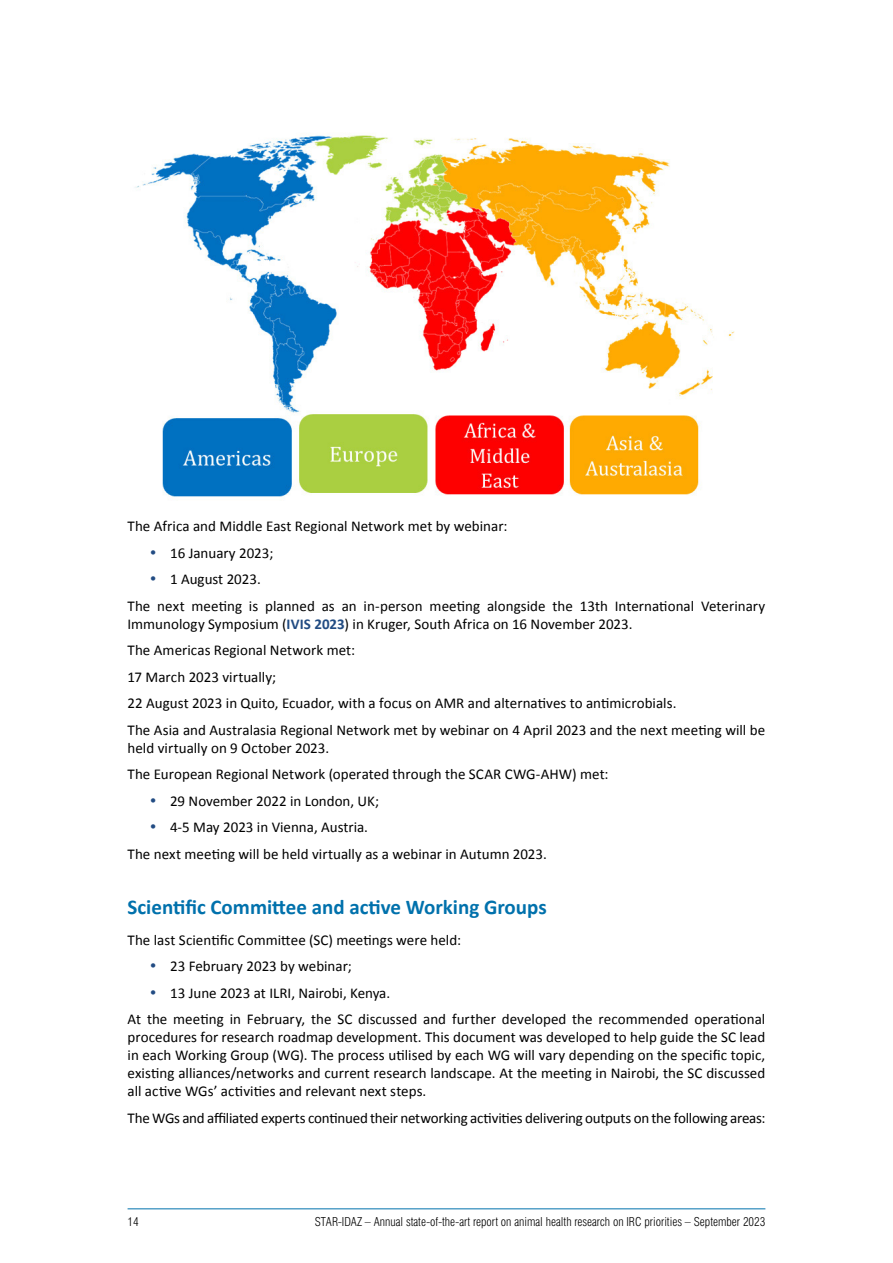
<style>
.page{position:relative;width:893px;height:1263px;background:#fff}
.page>*{position:absolute;margin:0;border:0;box-sizing:border-box;transform-origin:0 0}
.t1{font:700 21px "Calibri";color:#0071ac}
.t2{font:15px/26.5px "Calibri";color:#000}
.t3{font:300 condensed 12px "Swiss 721 BT";color:#000}
.s1{font-family:"Swiss 721 BT";font-weight:300;color:#224c83}
.s2{font-weight:700;color:#224c83}
</style>
<div class="page">
<hr style="left:128px;top:1208px;width:637px;height:1px;background:#0071ac">
<img style="left:135px;top:135px;width:600px;height:362px">
<p class="t2" style="left:128px;top:513px;width:382px">The Africa and Middle East Regional Network met by webinar:</p>
<p class="t2" style="left:149px;top:540px;width:126px"><span class="s1">•</span> 16 January 2023;</p>
<p class="t2" style="left:128px;top:566px;width:639px;text-indent:21px"><span class="s1">•</span> 1 August 2023.<br>The next meeting is planned as an in-person meeting alongside the 13th International Veterinary</p>
<p class="t2" style="left:128px;top:611px;width:639px">Immunology Symposium (<span class="s2">IVIS 2023</span>) in Kruger, South Africa on 16 November 2023.<br>The Americas Regional Network met:<br>17 March 2023 virtually;<br>22 August 2023 in Quito, Ecuador, with a focus on AMR and alternatives to antimicrobials.<br>The Asia and Australasia Regional Network met by webinar on 4 April 2023 and the next meeting will be</p>
<p class="t2" style="left:128px;top:735px;width:483px">held virtually on 9 October 2023.<br>The European Regional Network (operated through the SCAR CWG-AHW) met:</p>
<p class="t2" style="left:149px;top:788px;width:232px"><span class="s1">•</span> 29 November 2022 in London, UK;</p>
<p class="t2" style="left:128px;top:814px;width:421px;text-indent:21px"><span class="s1">•</span> 4-5 May 2023 in Vienna, Austria.<br>The next meeting will be held virtually as a webinar in Autumn 2023.</p>
<h1 class="t1" style="left:128px;top:893px;width:421px">Scientific Committee and active Working Groups</h1>
<p class="t2" style="left:128px;top:926px;width:335px">The last Scientific Committee (SC) meetings were held:</p>
<p class="t2" style="left:149px;top:953px;width:205px"><span class="s1">•</span> 23 February 2023 by webinar;</p>
<p class="t2" style="left:128px;top:979px;width:639px;text-indent:21px"><span class="s1">•</span> 13 June 2023 at ILRI, Nairobi, Kenya.<br>At the meeting in February, the SC discussed and further developed the recommended operational</p>
<p class="t2" style="left:128px;top:1028px;width:639px;line-height:18px;text-align:justify">procedures for research roadmap development. This document was developed to help guide the SC lead in each Working Group (WG). The process utilised by each WG will vary depending on the specific topic, existing alliances/networks and current research landscape. At the meeting in Nairobi, the SC discussed all active WGs’ activities and relevant next steps.</p>
<p class="t2" style="left:128px;top:1104px;width:639px">The WGs and affiliated experts continued their networking activities delivering outputs on the following areas:</p>
<p class="t3" style="left:128px;top:1215px;width:13px">14</p>
<p class="t3" style="left:315px;top:1215px;width:452px">STAR-IDAZ – Annual state-of-the-art report on animal health research on IRC priorities – September 2023</p>
</div>
